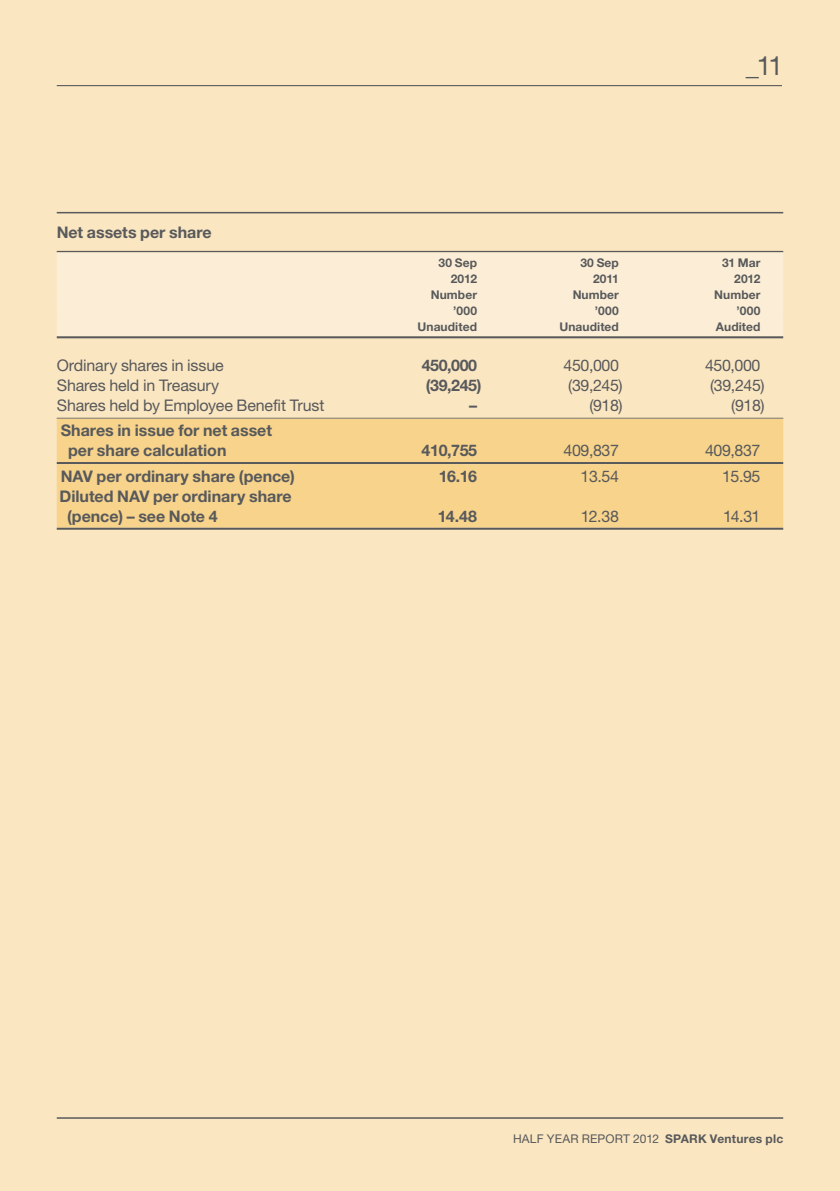
<style>
.page{position:relative;width:840px;height:1191px;background:#fff}
.page>*{position:absolute;margin:0;border:0;box-sizing:border-box;transform-origin:0 0}
.t1{font:26.2px "Helvetica Neue LT Std";color:#58595b}
.t2{font:700 16px/20px "Helvetica Neue LT Std";color:#58595b}
.t3{font:16px "Helvetica Neue LT Std";letter-spacing:-.015em;color:#58595b}
.t4{font:700 12px "Helvetica Neue LT Std";letter-spacing:.005em;color:#58595b}
.t5{font:12px "Helvetica Neue LT Std";letter-spacing:.015em;color:#58595b}
.s1{font-weight:700}
</style>
<div class="page">
<div style="left:0;top:0;width:839px;height:1191px;background:#fae6c1"></div>
<hr style="left:57px;top:1117px;width:725px;height:1px;background:#58595b">
<hr style="left:57px;top:85px;width:724px;height:1px;background:#58595b">
<hr style="left:57px;top:251px;width:725px;height:1px;background:#58595b">
<hr style="left:57px;top:212px;width:725px;height:1px;background:#58595b">
<div style="left:57px;top:252px;width:725px;height:18px;background:#fceed6"></div>
<div style="left:57px;top:268px;width:725px;height:18px;background:#fceed6"></div>
<div style="left:57px;top:284px;width:725px;height:18px;background:#fceed6"></div>
<div style="left:57px;top:300px;width:725px;height:18px;background:#fceed6"></div>
<div style="left:57px;top:318px;width:725px;height:18px;background:#fceed6"></div>
<hr style="left:57px;top:336px;width:725px;height:2px;background:#58595b">
<hr style="left:57px;top:418px;width:725px;height:1px;background:#58595b">
<div style="left:57px;top:419px;width:725px;height:43px;background:#f7d38b"></div>
<hr style="left:57px;top:462px;width:725px;height:2px;background:#58595b">
<div style="left:57px;top:464px;width:725px;height:63px;background:#f7d38b"></div>
<hr style="left:57px;top:528px;width:725px;height:2px;background:#58595b">
<p class="t2" style="left:57px;top:222px;width:156px">Net assets per share</p>
<h1 class="t1" style="left:745px;top:51px;width:39px">_11</h1>
<p class="t4" style="left:438px;top:255px;width:40px">30 Sep</p>
<p class="t4" style="left:580px;top:255px;width:40px">30 Sep</p>
<p class="t4" style="left:721px;top:255px;width:40px">31 Mar</p>
<p class="t4" style="left:450px;top:271px;width:28px">2012</p>
<p class="t4" style="left:592px;top:271px;width:27px">2011</p>
<p class="t4" style="left:733px;top:271px;width:28px">2012</p>
<p class="t4" style="left:430px;top:287px;width:48px">Number</p>
<p class="t4" style="left:572px;top:287px;width:48px">Number</p>
<p class="t4" style="left:713px;top:287px;width:48px">Number</p>
<p class="t4" style="left:453px;top:303px;width:26px">’000</p>
<p class="t4" style="left:594px;top:303px;width:26px">’000</p>
<p class="t4" style="left:736px;top:303px;width:26px">’000</p>
<p class="t4" style="left:417px;top:319px;width:61px">Unaudited</p>
<p class="t4" style="left:559px;top:319px;width:61px">Unaudited</p>
<p class="t4" style="left:715px;top:319px;width:46px">Audited</p>
<p class="t3" style="left:57px;top:355px;width:168px">Ordinary shares in issue</p>
<p class="t2" style="left:421px;top:354px;width:57px">450,000</p>
<p class="t3" style="left:563px;top:355px;width:57px">450,000</p>
<p class="t3" style="left:704px;top:355px;width:57px">450,000</p>
<p class="t3" style="left:57px;top:375px;width:164px">Shares held in Treasury</p>
<p class="t2" style="left:425px;top:374px;width:57px">(39,245)</p>
<p class="t3" style="left:568px;top:375px;width:56px">(39,245)</p>
<p class="t3" style="left:709px;top:375px;width:56px">(39,245)</p>
<p class="t3" style="left:57px;top:395px;width:269px">Shares held by Employee Benefit Trust</p>
<p class="t2" style="left:469px;top:394px;width:9px">–</p>
<p class="t3" style="left:589px;top:395px;width:35px">(918)</p>
<p class="t3" style="left:730px;top:395px;width:35px">(918)</p>
<p class="t2" style="left:68px;top:420px;width:205px;text-indent:-7px">Shares in issue for net asset per share calculation</p>
<p class="t2" style="left:421px;top:440px;width:57px">410,755</p>
<p class="t3" style="left:563px;top:441px;width:57px">409,837</p>
<p class="t3" style="left:704px;top:441px;width:57px">409,837</p>
<p class="t2" style="left:61px;top:466px;width:235px">NAV per ordinary share (pence)</p>
<p class="t2" style="left:438px;top:466px;width:40px">16.16</p>
<p class="t3" style="left:580px;top:467px;width:40px">13.54</p>
<p class="t3" style="left:721px;top:467px;width:40px">15.95</p>
<p class="t2" style="left:67px;top:486px;width:226px;text-indent:-8px">Diluted NAV per ordinary share (pence) – see Note 4</p>
<p class="t2" style="left:437px;top:506px;width:41px">14.48</p>
<p class="t3" style="left:580px;top:507px;width:40px">12.38</p>
<p class="t3" style="left:722px;top:507px;width:39px">14.31</p>
<p class="t5" style="left:513px;top:1131px;width:271px">HALF YEAR REPORT 2012 <span class="s1">SPARK Ventures plc</span></p>
</div>
